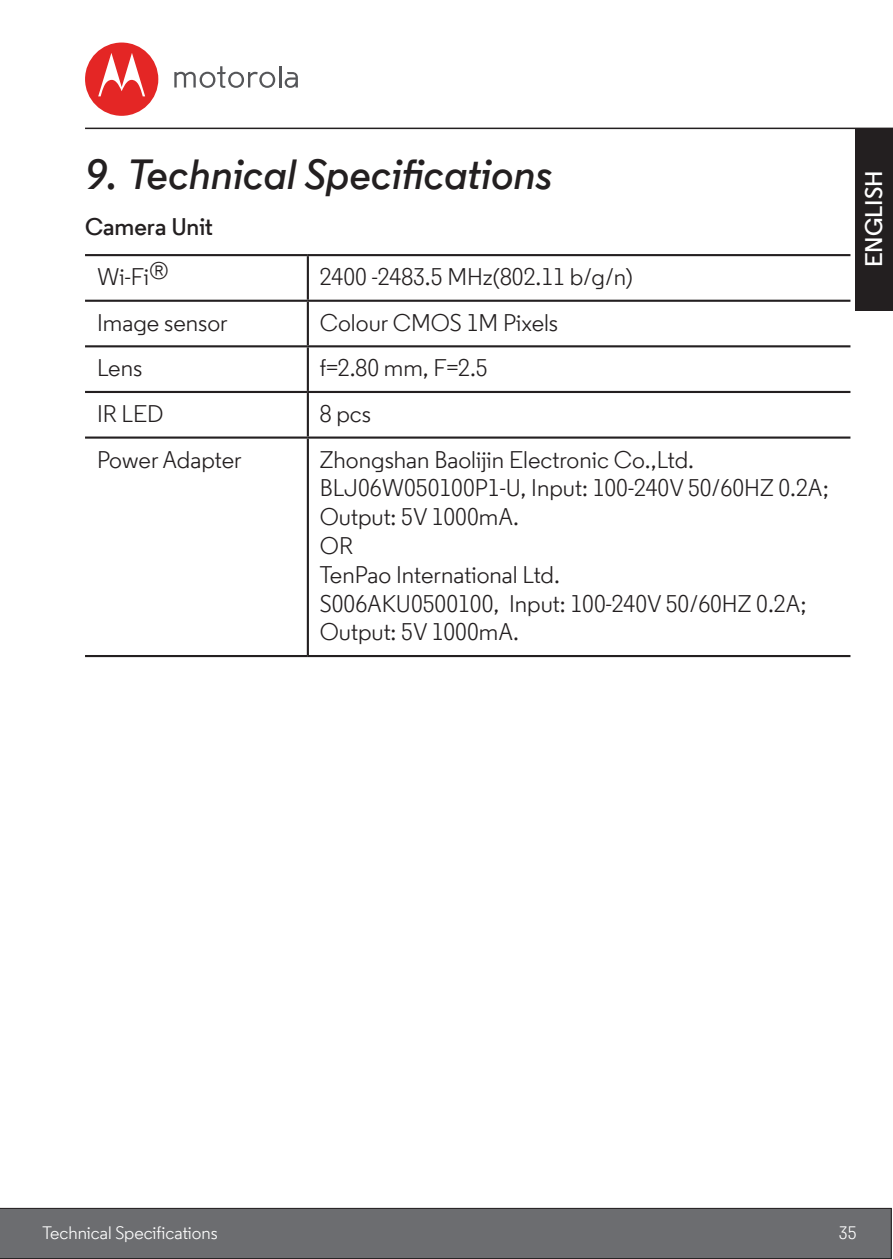
<style>
.page{position:relative;width:893px;height:1259px;background:#fff}
.page>*{position:absolute;margin:0;border:0;box-sizing:border-box;transform-origin:0 0}
.t1{font:italic 600 42px "Moto Sans";color:#231f20}
.t2{font:24px/28.8px "Moto Sans";color:#231f20}
.t3{font:600 24px "Moto Sans";color:#231f20}
.t4{font:600 24px "Moto Sans";color:#fff}
.t5{font:18px "Moto Sans";color:#fff}
</style>
<div class="page">
<hr style="left:85px;top:128px;width:808px;height:1px;background:#231f20">
<div style="left:0;top:1208px;width:891px;height:50px;background:#6c6d70"></div>
<div style="left:0;top:1208px;width:892px;height:51px;border:1px solid #231f20"></div>
<div style="left:855px;top:128px;width:38px;height:182px;background:#231f20"></div>
<svg style="left:285px;top:72px;width:13px;height:16px"></svg>
<hr style="left:279px;top:66px;width:2px;height:21px;background:#555659">
<svg style="left:174px;top:66px;width:101px;height:22px"></svg>
<svg style="left:85px;top:43px;width:73px;height:73px"></svg>
<hr style="left:85px;top:254px;width:223px;height:2px;background:#231f20">
<hr style="left:308px;top:254px;width:542px;height:2px;background:#231f20">
<hr style="left:307px;top:256px;width:2px;height:44px;background:#231f20">
<hr style="left:85px;top:300px;width:223px;height:2px;background:#231f20">
<hr style="left:308px;top:300px;width:542px;height:2px;background:#231f20">
<hr style="left:307px;top:302px;width:2px;height:43px;background:#231f20">
<hr style="left:85px;top:345px;width:223px;height:2px;background:#231f20">
<hr style="left:308px;top:345px;width:542px;height:2px;background:#231f20">
<hr style="left:307px;top:347px;width:2px;height:44px;background:#231f20">
<hr style="left:85px;top:391px;width:223px;height:2px;background:#231f20">
<hr style="left:308px;top:391px;width:542px;height:2px;background:#231f20">
<hr style="left:307px;top:393px;width:2px;height:43px;background:#231f20">
<hr style="left:85px;top:436px;width:223px;height:3px;background:#231f20">
<hr style="left:308px;top:436px;width:542px;height:3px;background:#231f20">
<hr style="left:307px;top:439px;width:2px;height:216px;background:#231f20">
<hr style="left:85px;top:655px;width:223px;height:2px;background:#231f20">
<hr style="left:308px;top:655px;width:542px;height:2px;background:#231f20">
<h1 class="t1" style="left:85px;top:148px;width:469px">9. Technical Specifications</h1>
<p class="t3" style="left:85px;top:212px;width:129px">Camera Unit</p>
<p class="t2" style="left:97px;top:262px;width:73px">Wi-Fi®</p>
<p class="t2" style="left:320px;top:262px;width:315px">2400 -2483.5 MHz(802.11 b/g/n)</p>
<p class="t2" style="left:97px;top:308px;width:132px">Image sensor</p>
<p class="t2" style="left:320px;top:308px;width:240px">Colour CMOS 1M Pixels</p>
<p class="t2" style="left:97px;top:354px;width:47px">Lens</p>
<p class="t2" style="left:320px;top:354px;width:169px">f=2.80 mm, F=2.5</p>
<p class="t2" style="left:97px;top:399px;width:68px">IR LED</p>
<p class="t2" style="left:320px;top:399px;width:53px">8 pcs</p>
<p class="t2" style="left:97px;top:445px;width:146px">Power Adapter</p>
<p class="t2" style="left:320px;top:445px;width:510px">Zhongshan Baolijin Electronic Co.,Ltd.<br>BLJ06W050100P1-U, Input: 100-240V 50/60HZ 0.2A;<br>Output: 5V 1000mA.<br>OR<br>TenPao International Ltd.<br>S006AKU0500100, Input: 100-240V 50/60HZ 0.2A;<br>Output: 5V 1000mA.</p>
<p class="t4" style="left:859px;top:267px;width:98px;rotate:-90deg">ENGLISH</p>
<p class="t5" style="left:43px;top:1221px;width:177px">Technical Specifications</p>
<p class="t5" style="left:839px;top:1222px;width:19px">35</p>
</div>
